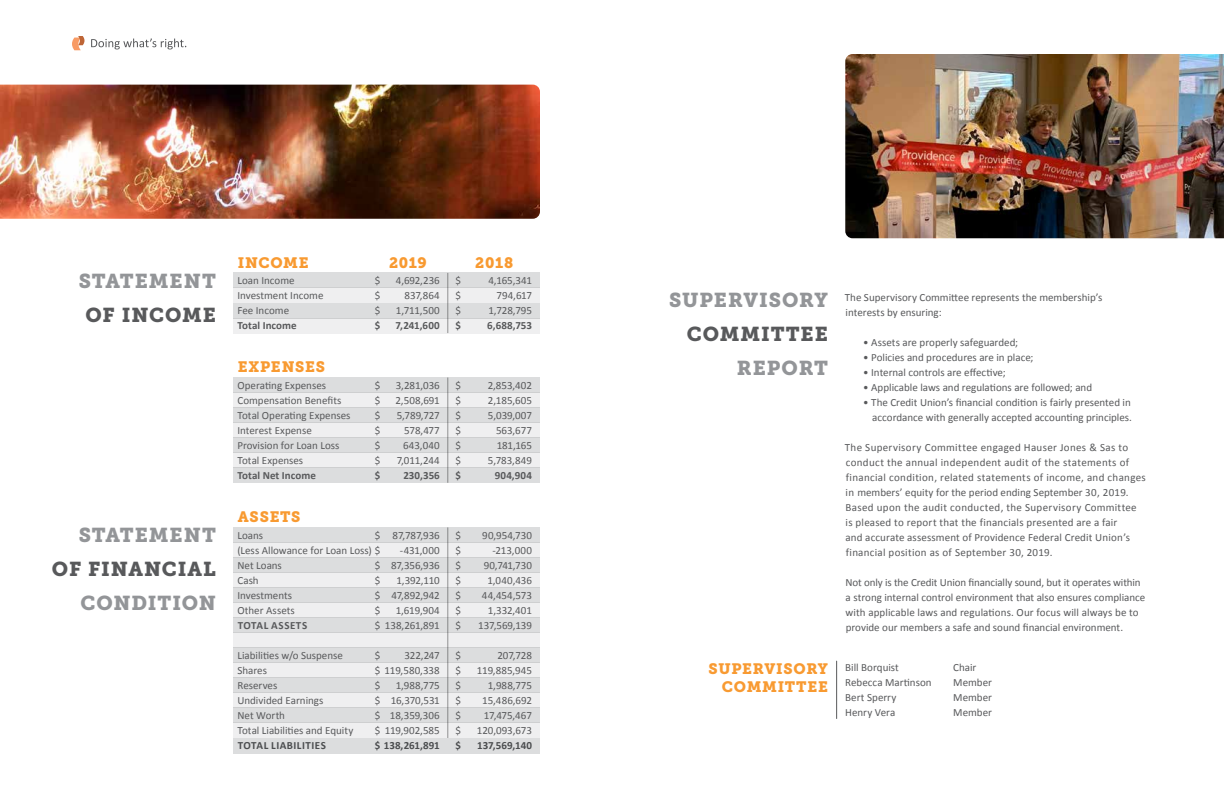
<style>
.page{position:relative;width:1224px;height:792px;background:#fff}
.page>*{position:absolute;margin:0;border:0;box-sizing:border-box;transform-origin:0 0}
.t1{font:20px "Museo Slab 900";letter-spacing:.045em;color:#939598}
.t2{font:20px "Museo Slab 900";letter-spacing:.045em;color:#58595b}
.t3{font:15px/18px "Museo Slab 900";letter-spacing:.045em;color:#f89a31;text-align:right}
.t4{font:11px/15px "Calibri";color:#58595b;text-align:right}
.t5{font:11px/15px "Calibri";letter-spacing:.025em;color:#58595b}
.t6{font:700 11px "Calibri";letter-spacing:.005em;color:#58595b}
.t7{font:700 11px "Calibri";letter-spacing:.04em;color:#58595b}
.t8{font:700 11px "Calibri";letter-spacing:.045em;color:#58595b}
.s1{font-style:italic}
</style>
<div class="page">
<div style="left:233px;top:273px;width:307px;height:15px;background:#dcddde"></div>
<div style="left:233px;top:303px;width:307px;height:15px;background:#dcddde"></div>
<div style="left:233px;top:377px;width:307px;height:16px;background:#dcddde"></div>
<div style="left:233px;top:408px;width:307px;height:15px;background:#dcddde"></div>
<div style="left:233px;top:438px;width:307px;height:15px;background:#dcddde"></div>
<div style="left:233px;top:468px;width:307px;height:15px;background:#dcddde"></div>
<div style="left:233px;top:527px;width:307px;height:15px;background:#dcddde"></div>
<div style="left:233px;top:557px;width:307px;height:16px;background:#dcddde"></div>
<div style="left:233px;top:588px;width:307px;height:15px;background:#dcddde"></div>
<div style="left:233px;top:618px;width:307px;height:15px;background:#dcddde"></div>
<div style="left:233px;top:648px;width:307px;height:15px;background:#dcddde"></div>
<div style="left:233px;top:678px;width:307px;height:15px;background:#dcddde"></div>
<div style="left:233px;top:708px;width:307px;height:15px;background:#dcddde"></div>
<div style="left:233px;top:288px;width:307px;height:15px;background:#efeff0"></div>
<div style="left:233px;top:318px;width:307px;height:15px;background:#efeff0"></div>
<div style="left:233px;top:393px;width:307px;height:15px;background:#efeff0"></div>
<div style="left:233px;top:423px;width:307px;height:15px;background:#efeff0"></div>
<div style="left:233px;top:453px;width:307px;height:15px;background:#efeff0"></div>
<div style="left:233px;top:542px;width:307px;height:15px;background:#efeff0"></div>
<div style="left:233px;top:573px;width:307px;height:15px;background:#efeff0"></div>
<div style="left:233px;top:603px;width:307px;height:15px;background:#efeff0"></div>
<div style="left:233px;top:633px;width:307px;height:15px;background:#efeff0"></div>
<div style="left:233px;top:663px;width:307px;height:15px;background:#efeff0"></div>
<div style="left:233px;top:693px;width:307px;height:15px;background:#efeff0"></div>
<div style="left:233px;top:723px;width:307px;height:15px;background:#efeff0"></div>
<img style="left:0;top:85px;width:540px;height:134px">
<hr style="left:836px;top:661px;width:1px;height:58px;background:#58595b">
<img style="left:845px;top:54px;width:379px;height:184px">
<hr style="left:447px;top:377px;width:1px;height:106px;background:#000">
<hr style="left:447px;top:273px;width:1px;height:60px;background:#000">
<hr style="left:447px;top:527px;width:1px;height:211px;background:#000">
<div style="left:233px;top:738px;width:307px;height:15px;background:#dcddde"></div>
<svg style="left:91px;top:38px;width:95px;height:11px"></svg>
<svg style="left:72px;top:36px;width:12px;height:14px"></svg>
<h1 class="t1" style="left:79px;top:269px;width:139px">STATEMENT</h1>
<h1 class="t2" style="left:85px;top:303px;width:132px">OF INCOME</h1>
<h1 class="t1" style="left:79px;top:524px;width:139px">STATEMENT</h1>
<h1 class="t2" style="left:52px;top:558px;width:166px">OF FINANCIAL</h1>
<h1 class="t1" style="left:81px;top:592px;width:137px">CONDITION</h1>
<h2 class="t3" style="left:238px;top:253px;width:72px">INCOME</h2>
<h2 class="t3" style="left:475px;top:253px;width:39px">2018</h2>
<h2 class="t3" style="left:389px;top:253px;width:39px">2019</h2>
<p class="t4" style="left:237px;top:272px;width:88px;text-align:left">Loan Income<br>Investment Income<br>Fee Income</p>
<p class="t6" style="left:237px;top:318px;width:61px">Total Income</p>
<h2 class="t3" style="left:238px;top:358px;width:89px">EXPENSES</h2>
<p class="t4" style="left:237px;top:377px;width:115px;text-align:left">Operating Expenses<br>Compensation Benefits<br>Total Operating Expenses<br>Interest Expense<br>Provision for Loan Loss<br>Total Expenses</p>
<p class="t6" style="left:237px;top:468px;width:80px">Total Net Income</p>
<h2 class="t3" style="left:238px;top:508px;width:64px">ASSETS</h2>
<p class="t4" style="left:375px;top:273px;width:7px;text-align:justify">$ $ $</p>
<p class="t6" style="left:375px;top:318px;width:7px">$</p>
<p class="t4" style="left:396px;top:273px;width:45px">4,692,236<br>837,864<br>1,711,500</p>
<p class="t6" style="left:396px;top:318px;width:46px">7,241,600</p>
<p class="t4" style="left:375px;top:378px;width:7px;text-align:justify">$ $ $ $ $ $</p>
<p class="t6" style="left:375px;top:468px;width:7px">$</p>
<p class="t4" style="left:396px;top:378px;width:46px">3,281,036<br>2,508,691<br>5,789,727<br>578,477<br>643,040<br>7,011,244</p>
<p class="t6" style="left:403px;top:468px;width:38px">230,356</p>
<p class="t4" style="left:375px;top:528px;width:7px">$</p>
<p class="t4" style="left:375px;top:558px;width:7px;text-align:justify">$ $ $ $</p>
<p class="t4" style="left:375px;top:648px;width:7px">$</p>
<p class="t4" style="left:375px;top:678px;width:7px;text-align:justify">$ $ $</p>
<p class="t4" style="left:237px;top:528px;width:145px;text-align:left">Loans<br>(Less Allowance for Loan Loss) $<br>Net Loans<br>Cash<br>Investments<br>Other Assets</p>
<p class="t8" style="left:238px;top:618px;width:71px">TOTAL ASSETS</p>
<p class="t4" style="left:237px;top:648px;width:117px;text-align:left">Liabilities w/o Suspense<br>Shares<br>Reserves<br>Undivided Earnings<br>Net Worth<br>Total Liabilities and Equity</p>
<p class="t7" style="left:238px;top:738px;width:90px">TOTAL LIABILITIES</p>
<p class="t4" style="left:375px;top:528px;width:66px">87,787,936 <span class="s1">-</span>431,000<br>87,356,936<br>1,392,110<br>47,892,942<br>1,619,904<br>$ 138,261,891</p>
<p class="t4" style="left:375px;top:648px;width:66px">322,247<br>$ 119,580,338<br>1,988,775<br>16,370,531<br>18,359,306<br>$ 119,902,585</p>
<p class="t6" style="left:375px;top:738px;width:66px">$ 138,261,891</p>
<p class="t4" style="left:456px;top:273px;width:7px;text-align:justify">$ $ $</p>
<p class="t6" style="left:456px;top:318px;width:7px">$</p>
<p class="t4" style="left:456px;top:378px;width:7px;text-align:justify">$ $ $ $ $ $</p>
<p class="t6" style="left:456px;top:468px;width:7px">$</p>
<p class="t4" style="left:456px;top:528px;width:7px;text-align:justify">$ $ $ $ $ $ $</p>
<p class="t4" style="left:456px;top:648px;width:7px;text-align:justify">$ $ $ $ $ $</p>
<p class="t6" style="left:456px;top:738px;width:7px">$</p>
<p class="t4" style="left:488px;top:272px;width:45px">4,165,341<br>794,617<br>1,728,795</p>
<p class="t6" style="left:487px;top:318px;width:46px">6,688,753</p>
<p class="t4" style="left:488px;top:377px;width:46px">2,853,402<br>2,185,605<br>5,039,007<br>563,677<br>181,165<br>5,783,849</p>
<p class="t6" style="left:495px;top:468px;width:39px">904,904</p>
<p class="t4" style="left:478px;top:528px;width:55px">90,954,730 <span class="s1">-</span>213,000<br>90,741,730<br>1,040,436<br>44,454,573<br>1,332,401<br>137,569,139</p>
<p class="t4" style="left:477px;top:648px;width:57px">207,728<br>119,885,945<br>1,988,775<br>15,486,692<br>17,475,467<br>120,093,673</p>
<p class="t6" style="left:477px;top:738px;width:56px">137,569,140</p>
<h1 class="t1" style="left:669px;top:289px;width:160px">SUPERVISORY</h1>
<h1 class="t2" style="left:687px;top:323px;width:143px">COMMITTEE</h1>
<h1 class="t1" style="left:737px;top:357px;width:92px">REPORT</h1>
<h2 class="t3" style="left:709px;top:660px;width:121px">SUPERVISORY<br>COMMITTEE</h2>
<p class="t4" style="left:845px;top:289px;width:259px;text-align:left">The Supervisory Committee represents the membership’s interests by ensuring:</p>
<p class="t4" style="left:863px;top:334px;width:156px">• Assets are properly safeguarded;</p>
<p class="t4" style="left:863px;top:349px;width:172px">• Policies and procedures are in place;</p>
<p class="t4" style="left:863px;top:364px;width:144px">• Internal controls are effective;</p>
<p class="t4" style="left:863px;top:379px;width:230px">• Applicable laws and regulations are followed; and</p>
<p class="t4" style="left:863px;top:394px;width:270px">• The Credit Union’s financial condition is fairly presented in accordance with generally accepted accounting principles.</p>
<p class="t5" style="left:845px;top:439px;width:303px">The Supervisory Committee engaged Hauser Jones &amp; Sas to conduct the annual independent audit of the statements of financial condition, related statements of income, and changes in members’ equity for the period ending September 30, 2019.<br>Based upon the audit conducted, the Supervisory Committee<br>is pleased to report that the financials presented are a fair<br>and accurate assessment of Providence Federal Credit Union’s financial position as of September 30, 2019.</p>
<p class="t4" style="left:846px;top:574px;width:301px;text-align:left">Not only is the Credit Union financially sound, but it operates within a strong internal control environment that also ensures compliance with applicable laws and regulations. Our focus will always be to provide our members a safe and sound financial environment.</p>
<p class="t4" style="left:845px;top:660px;width:55px">Bill Borquist</p>
<p class="t4" style="left:953px;top:660px;width:25px">Chair</p>
<p class="t4" style="left:845px;top:675px;width:88px">Rebecca Martinson</p>
<p class="t4" style="left:953px;top:675px;width:40px">Member</p>
<p class="t4" style="left:845px;top:690px;width:53px">Bert Sperry</p>
<p class="t4" style="left:953px;top:690px;width:40px">Member</p>
<p class="t4" style="left:845px;top:705px;width:52px">Henry Vera</p>
<p class="t4" style="left:953px;top:705px;width:40px">Member</p>
</div>
